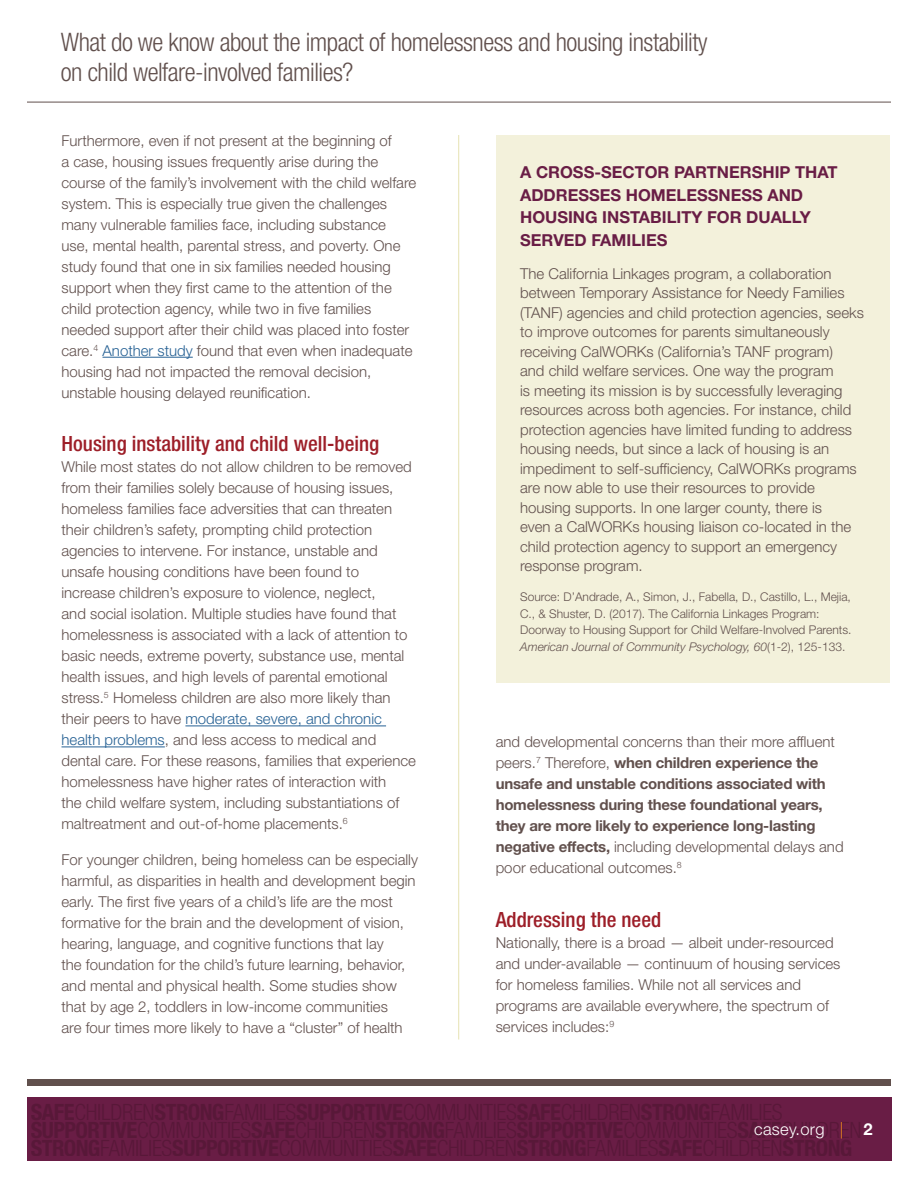
<style>
.page{position:relative;width:918px;height:1188px;background:#fff}
.page>*{position:absolute;margin:0;border:0;box-sizing:border-box;transform-origin:0 0}
.t1{font:300 condensed 25.5px/30.6px "Helvetica Neue LT Std";letter-spacing:-.02em;color:#61504d}
.t2{font:500 condensed 21px "Helvetica Neue LT Std";color:#9d1e28}
.t3{font:700 16.5px/22.5px "Helvetica Neue LT Std";color:#691d45}
.t4{font:300 16.5px "Helvetica Neue LT Std";letter-spacing:.02em;color:#fff}
.t5{font:300 15px/21px "Helvetica Neue LT Std";color:#61504d}
.t6{font:700 15px/21px "Helvetica Neue LT Std";letter-spacing:-.015em;color:#61504d}
.t7{font:300 12px/16.5px "Helvetica Neue LT Std";color:#61504d}
.s1{color:#266194}
.s2{font-style:italic}
.s3{font-weight:300}
.s4{color:#f28a20}
.s5{font-weight:700}
</style>
<div class="page">
<div style="left:27px;top:1098px;width:864px;height:63px;background:#691d45"></div>
<div style="left:27px;top:1079px;width:864px;height:7px;background:#61504d"></div>
<hr style="left:27px;top:102px;width:864px;height:1px;background:#61504d">
<hr style="left:103px;top:357px;width:90px;height:1px;background:#266194">
<hr style="left:185px;top:726px;width:201px;height:1px;background:#266194">
<hr style="left:62px;top:747px;width:103px;height:1px;background:#266194">
<hr style="left:458px;top:135px;width:1px;height:904px;background:#e6e2b2">
<div style="left:496px;top:135px;width:394px;height:548px;background:#f3f1db"></div>
<h1 class="t1" style="left:61px;top:26px;width:648px">What do we know about the impact of homelessness and housing instability on child welfare-involved families?</h1>
<p class="t5" style="left:62px;top:130px;width:356px">Furthermore, even if not present at the beginning of<br>a case, housing issues frequently arise during the course of the family’s involvement with the child welfare system. This is especially true given the challenges many vulnerable families face, including substance use, mental health, parental stress, and poverty. One study found that one in six families needed housing support when they first came to the attention of the child protection agency, while two in five families needed support after their child was placed into foster care.<sup>4</sup> <span class="s1">Another study</span> found that even when inadequate housing had not impacted the removal decision, unstable housing delayed reunification.</p>
<h2 class="t2" style="left:62px;top:431px;width:319px">Housing instability and child well-being</h2>
<p class="t5" style="left:62px;top:456px;width:356px">While most states do not allow children to be removed from their families solely because of housing issues, homeless families face adversities that can threaten their children’s safety, prompting child protection agencies to intervene. For instance, unstable and unsafe housing conditions have been found to increase children’s exposure to violence, neglect,<br>and social isolation. Multiple studies have found that homelessness is associated with a lack of attention to basic needs, extreme poverty, substance use, mental health issues, and high levels of parental emotional stress.<sup>5</sup> Homeless children are also more likely than their peers to have <span class="s1">moderate, severe, and chronic health problems</span>, and less access to medical and dental care. For these reasons, families that experience homelessness have higher rates of interaction with<br>the child welfare system, including substantiations of maltreatment and out-of-home placements.<sup>6</sup></p>
<p class="t5" style="left:62px;top:849px;width:358px">For younger children, being homeless can be especially harmful, as disparities in health and development begin early. The first five years of a child’s life are the most formative for the brain and the development of vision, hearing, language, and cognitive functions that lay<br>the foundation for the child’s future learning, behavior, and mental and physical health. Some studies show that by age 2, toddlers in low-income communities<br>are four times more likely to have a “cluster” of health</p>
<p class="t3" style="left:520px;top:161px;width:319px">A CROSS-SECTOR PARTNERSHIP THAT<br>ADDRESSES HOMELESSNESS AND<br>HOUSING INSTABILITY FOR DUALLY<br>SERVED FAMILIES</p>
<p class="t5" style="left:520px;top:264px;width:345px;line-height:19.5px">The California Linkages program, a collaboration between Temporary Assistance for Needy Families (TANF) agencies and child protection agencies, seeks to improve outcomes for parents simultaneously receiving CalWORKs (California’s TANF program)<br>and child welfare services. One way the program<br>is meeting its mission is by successfully leveraging resources across both agencies. For instance, child protection agencies have limited funding to address housing needs, but since a lack of housing is an impediment to self-sufficiency, CalWORKs programs are now able to use their resources to provide housing supports. In one larger county, there is<br>even a CalWORKs housing liaison co-located in the child protection agency to support an emergency response program.</p>
<p class="t7" style="left:520px;top:589px;width:333px">Source: D’Andrade, A., Simon, J., Fabella, D., Castillo, L., Mejia, C., &amp; Shuster, D. (2017). The California Linkages Program:<br>Doorway to Housing Support for Child Welfare-Involved Parents.<br><span class="s2">American Journal of Community Psychology, 60</span>(1-2), 125-133.</p>
<p class="t6" style="left:496px;top:731px;width:349px"><span class="s3">and developmental concerns than their more affluent peers.</span><sup>7</sup> <span class="s3">Therefore,</span> when children experience the unsafe and unstable conditions associated with homelessness during these foundational years, they are more likely to experience long-lasting negative effects, <span class="s3">including developmental delays and poor educational outcomes.</span><sup>8</sup></p>
<h2 class="t2" style="left:496px;top:907px;width:167px">Addressing the need</h2>
<p class="t5" style="left:496px;top:932px;width:346px">Nationally, there is a broad — albeit under-resourced and under-available — continuum of housing services for homeless families. While not all services and programs are available everywhere, the spectrum of services includes:<sup>9</sup></p>
<p class="t4" style="left:754px;top:1119px;width:120px">casey.org <span class="s4">|</span> <span class="s5">2</span></p>
</div>
